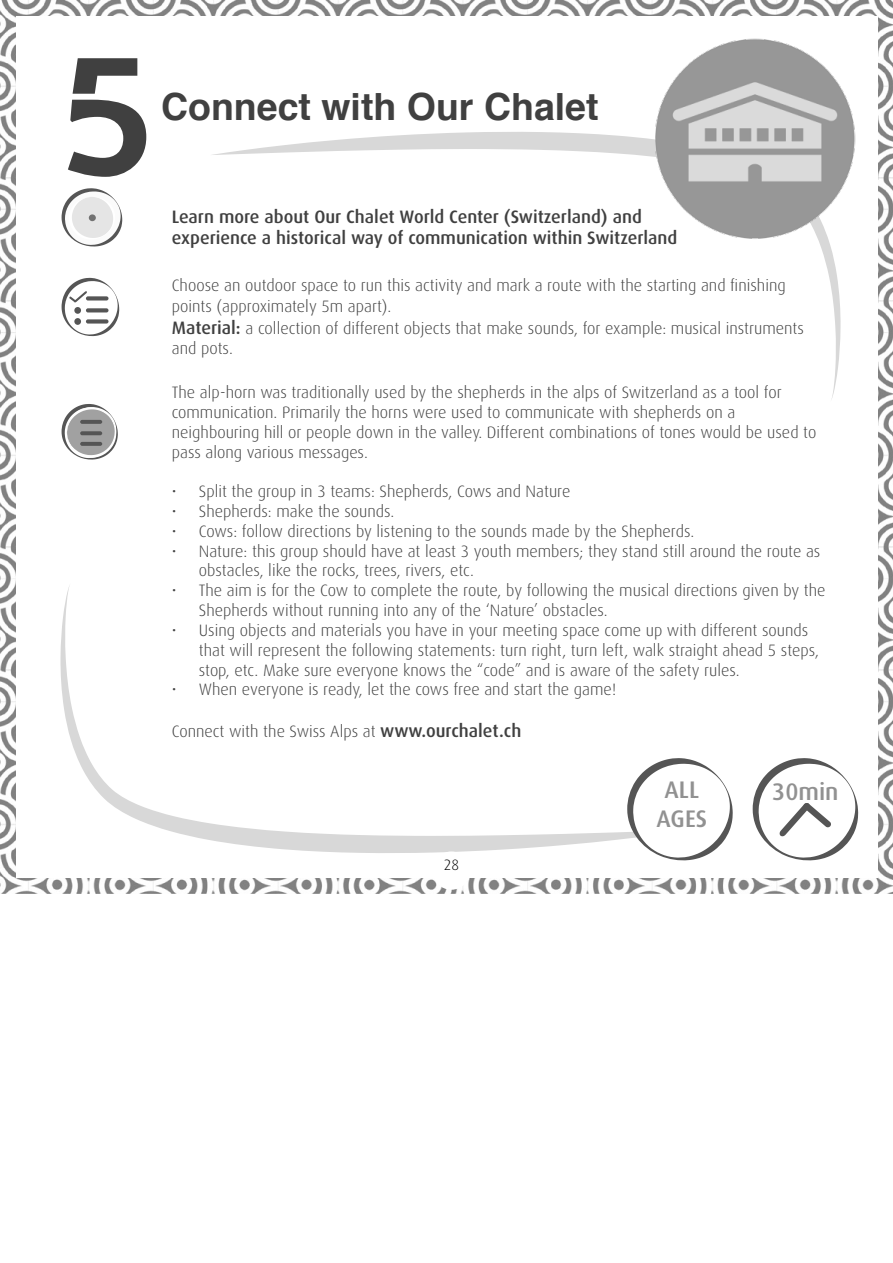
<style>
.page{position:relative;width:893px;height:1263px;background:#fff}
.page>*{position:absolute;margin:0;border:0;box-sizing:border-box;transform-origin:0 0}
.t1{font:700 162px "Stenha";color:#404040}
.t2{font:700 37.5px "Helvetica";color:#404040}
.t3{font:500 24px "Dax";color:#919191}
.t4{font:500 18px "Dax";color:#404040}
.t5{font:300 16.5px/19.8px "Dax";color:#404040}
.t6{font:300 15px "Dax";color:#000}
.s1{font-weight:500;font-size:18px}
</style>
<div class="page">
<img style="left:0;top:0;width:893px;height:893px">
<div style="left:16px;top:16px;width:861px;height:861px;background:#fff"></div>
<svg style="left:212px;top:132px;width:629px;height:267px"></svg>
<svg style="left:60px;top:586px;width:563px;height:267px"></svg>
<svg style="left:61px;top:188px;width:62px;height:59px"></svg>
<div style="left:89px;top:214px;width:7px;height:7px;background:#727272;border-radius:50%"></div>
<svg style="left:61px;top:277px;width:59px;height:60px"></svg>
<svg style="left:86px;top:296px;width:23px;height:4px"></svg>
<svg style="left:86px;top:308px;width:23px;height:4px"></svg>
<div style="left:86px;top:319px;width:23px;height:5px;background:#555;border-radius:2px"></div>
<div style="left:74px;top:307px;width:7px;height:7px;background:#555;border-radius:50%"></div>
<div style="left:74px;top:318px;width:7px;height:7px;background:#555;border-radius:50%"></div>
<svg style="left:61px;top:404px;width:57px;height:56px"></svg>
<hr style="left:80px;top:420px;width:22px;height:4px;background:#555;border-radius:2px">
<svg style="left:80px;top:431px;width:22px;height:4px"></svg>
<hr style="left:80px;top:442px;width:22px;height:4px;background:#555;border-radius:2px">
<svg style="left:753px;top:758px;width:105px;height:103px"></svg>
<svg style="left:623px;top:758px;width:110px;height:103px"></svg>
<div style="left:432px;top:851px;width:38px;height:39px;background:#fff;border-radius:50%"></div>
<img style="left:651px;top:38px;width:205px;height:204px">
<p class="t1" style="left:56px;top:20px;width:103px">5</p>
<p class="t2" style="left:161px;top:76px;width:439px">Connect with Our Chalet</p>
<p class="t4" style="left:172px;top:206px;width:472px">Learn more about Our Chalet World Center (Switzerland) and</p>
<p class="t4" style="left:172px;top:228px;width:507px">experience a historical way of communication within Switzerland</p>
<p class="t5" style="left:172px;top:274px;width:615px;line-height:21.6px">Choose an outdoor space to run this activity and mark a route with the starting and finishing points (approximately 5m apart).</p>
<p class="t5" style="left:172px;top:318px;width:634px"><span class="s1">Material:</span> a collection of different objects that make sounds, for example: musical instruments and pots.</p>
<p class="t5" style="left:172px;top:383px;width:611px">The alp-horn was traditionally used by the shepherds in the alps of Switzerland as a tool for communication. Primarily the horns were used to communicate with shepherds on a</p>
<p class="t5" style="left:172px;top:422px;width:646px">neighbouring hill or people down in the valley. Different combinations of tones would be used to pass along various messages.</p>
<p class="t5" style="left:172px;top:482px;width:400px">• Split the group in 3 teams: Shepherds, Cows and Nature</p>
<p class="t5" style="left:172px;top:502px;width:224px">• Shepherds: make the sounds.</p>
<p class="t5" style="left:172px;top:521px;width:524px">• Cows: follow directions by listening to the sounds made by the Shepherds.</p>
<p class="t5" style="left:199px;top:541px;width:623px;text-indent:-27px">• Nature: this group should have at least 3 youth members; they stand still around the route as obstacles, like the rocks, trees, rivers, etc.</p>
<p class="t5" style="left:199px;top:581px;width:628px;text-indent:-27px">• The aim is for the Cow to complete the route, by following the musical directions given by the<br>Shepherds without running into any of the ‘Nature’ obstacles.</p>
<p class="t5" style="left:199px;top:620px;width:622px;text-indent:-27px">• Using objects and materials you have in your meeting space come up with different sounds that will represent the following statements: turn right, turn left, walk straight ahead 5 steps, stop, etc. Make sure everyone knows the “code” and is aware of the safety rules.</p>
<p class="t5" style="left:172px;top:680px;width:446px">• When everyone is ready, let the cows free and start the game!</p>
<p class="t5" style="left:172px;top:721px;width:351px">Connect with the Swiss Alps at <span class="s1">www.ourchalet.ch</span></p>
<p class="t6" style="left:444px;top:856px;width:17px">28</p>
<p class="t3" style="left:665px;top:777px;width:36px">ALL</p>
<p class="t3" style="left:772px;top:778px;width:68px">30min</p>
<p class="t3" style="left:657px;top:805px;width:52px">AGES</p>
</div>
